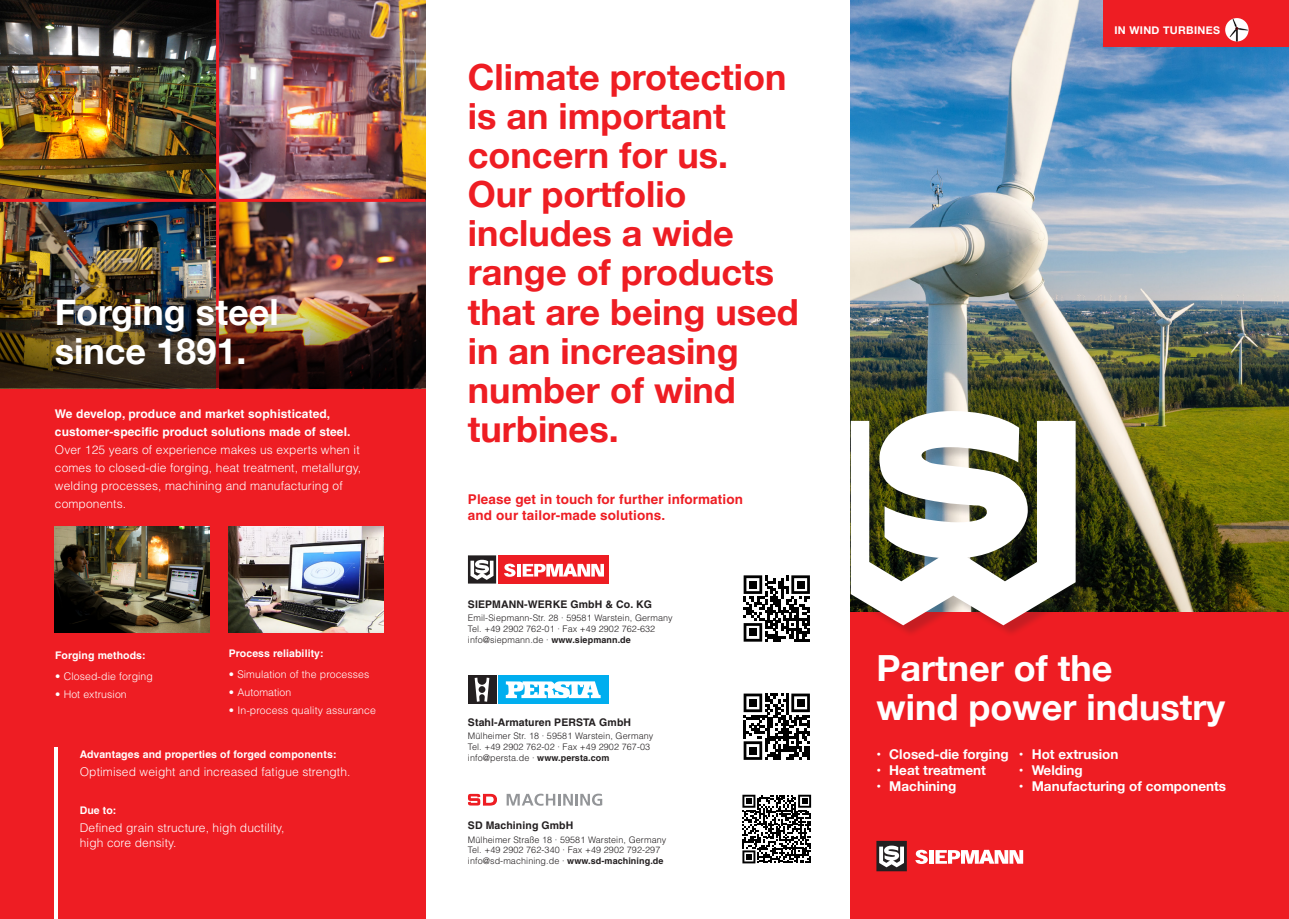
<style>
.page{position:relative;width:1289px;height:919px;background:#fff}
.page>*{position:absolute;margin:0;border:0;box-sizing:border-box;transform-origin:0 0}
.t1{font:700 36px/39px "Helvetica Neue";color:#ee1d23}
.t2{font:700 36px/39px "Helvetica Neue";color:#fff}
.t3{font:700 13.5px "Helvetica Neue";color:#fff}
.t4{font:700 13.5px/16.5px "Helvetica LT Std";letter-spacing:.01em;color:#ee1d23}
.t5{font:300 12px/18px "Helvetica LT Std";letter-spacing:.01em;color:#fff}
.t6{font:700 12px/18px "Helvetica LT Std";letter-spacing:.01em;color:#fff}
.t7{font:700 10.65px "Helvetica Neue";letter-spacing:.03em;color:#fff}
.t8{font:300 10.5px "Helvetica LT Std";letter-spacing:.01em;color:#fff}
.t9{font:700 10.5px "Helvetica LT Std";letter-spacing:.01em;color:#fff}
.t10{font:700 10.5px "Helvetica LT Std";letter-spacing:.01em;color:#231f20}
.t11{font:300 9px/10.8px "Helvetica LT Std";letter-spacing:.01em;color:#231f20}
.s1{font-weight:700}
</style>
<div class="page">
<img style="left:850px;top:0;width:438px;height:612px">
<div style="left:0;top:383px;width:425px;height:535px;background:#ee1d23"></div>
<hr style="left:55px;top:747px;width:3px;height:171px;background:#fff">
<img style="left:0;top:0;width:425px;height:284px">
<div style="left:850px;top:612px;width:438px;height:306px;background:#ee1d23"></div>
<div style="left:850px;top:413px;width:238px;height:225px;background:#231f20;opacity:.2"></div>
<svg style="left:850px;top:411px;width:225px;height:214px"></svg>
<div style="left:1103px;top:0;width:185px;height:47px;background:#ee1d23"></div>
<img style="left:55px;top:526px;width:154px;height:106px">
<img style="left:229px;top:526px;width:154px;height:106px">
<img style="left:1225px;top:18px;width:23px;height:23px;border-radius:12px">
<hr style="left:216px;top:0;width:3px;height:396px;background:#ee1d23">
<hr style="left:0;top:199px;width:425px;height:3px;background:#ee1d23">
<img style="left:0;top:284px;width:425px;height:104px">
<div style="left:876px;top:840px;width:30px;height:31px;background:#231f20"></div>
<svg style="left:879px;top:845px;width:25px;height:22px"></svg>
<svg style="left:915px;top:849px;width:12px;height:14px"></svg>
<hr style="left:929px;top:850px;width:4px;height:13px;background:#fff">
<svg style="left:935px;top:849px;width:88px;height:14px"></svg>
<svg style="left:743px;top:575px;width:67px;height:66px"></svg>
<div style="left:749px;top:580px;width:8px;height:8px;background:#000"></div>
<div style="left:796px;top:580px;width:8px;height:8px;background:#000"></div>
<div style="left:749px;top:628px;width:8px;height:8px;background:#000"></div>
<div style="left:468px;top:675px;width:28px;height:28px;background:#231f20"></div>
<svg style="left:474px;top:677px;width:15px;height:24px"></svg>
<div style="left:478px;top:686px;width:7px;height:6px;background:#231f20;border-radius:50%"></div>
<div style="left:498px;top:675px;width:110px;height:28px;background:#00aeef"></div>
<svg style="left:506px;top:681px;width:94px;height:17px;background:#beeafa"></svg>
<svg style="left:743px;top:693px;width:67px;height:66px"></svg>
<div style="left:749px;top:698px;width:8px;height:8px;background:#000"></div>
<div style="left:796px;top:698px;width:8px;height:8px;background:#000"></div>
<div style="left:749px;top:746px;width:8px;height:8px;background:#000"></div>
<svg style="left:468px;top:793px;width:29px;height:12px"></svg>
<svg style="left:506px;top:793px;width:96px;height:12px"></svg>
<svg style="left:742px;top:794px;width:69px;height:69px"></svg>
<div style="left:498px;top:555px;width:111px;height:28px;background:#ee1d23"></div>
<div style="left:468px;top:555px;width:28px;height:28px;background:#231f20"></div>
<svg style="left:470px;top:559px;width:23px;height:21px"></svg>
<svg style="left:504px;top:563px;width:11px;height:13px"></svg>
<hr style="left:517px;top:564px;width:4px;height:12px;background:#fff">
<svg style="left:522px;top:563px;width:82px;height:13px"></svg>
<h1 class="t2" style="left:55px;top:293px;width:225px">Forging steel since 1891.</h1>
<h3 class="t6" style="left:55px;top:404px;width:297px">We develop, produce and market sophisticated, customer-specific product solutions made of steel.</h3>
<h3 class="t5" style="left:55px;top:440px;width:308px">Over 125 years of experience makes us experts when it comes to closed-die forging, heat treatment, metallurgy, welding processes, machining and manufacturing of components.</h3>
<p class="t9" style="left:55px;top:648px;width:92px">Forging methods:</p>
<p class="t8" style="left:55px;top:669px;width:99px">• Closed-die forging</p>
<p class="t8" style="left:55px;top:687px;width:73px">• Hot extrusion</p>
<p class="t9" style="left:229px;top:647px;width:96px">Process reliability:</p>
<p class="t8" style="left:229px;top:668px;width:142px">• Simulation of the processes</p>
<p class="t8" style="left:229px;top:686px;width:64px">• Automation</p>
<p class="t8" style="left:229px;top:704px;width:148px">• In-process quality assurance</p>
<p class="t9" style="left:80px;top:748px;width:258px">Advantages and properties of forged components:</p>
<h3 class="t5" style="left:80px;top:763px;width:272px">Optimised weight and increased fatigue strength.</h3>
<p class="t9" style="left:80px;top:804px;width:38px">Due to:</p>
<h3 class="t5" style="left:80px;top:820px;width:206px;line-height:14.4px">Defined grain structure, high ductility, high core density.</h3>
<h1 class="t1" style="left:468px;top:59px;width:332px">Climate protection is an important concern for us.<br>Our portfolio includes a wide range of products that are being used in an increasing number of wind turbines.</h1>
<h2 class="t4" style="left:468px;top:490px;width:276px">Please get in touch for further information and our tailor-made solutions.</h2>
<p class="t10" style="left:468px;top:597px;width:185px">SIEPMANN-WERKE GmbH &amp; Co. KG</p>
<p class="t11" style="left:468px;top:612px;width:206px">Emil-Siepmann-Str. 28 · 59581 Warstein, Germany<br>Tel. +49 2902 762-01 · Fax +49 2902 762-632 info@siepmann.de · <span class="s1">www.siepmann.de</span></p>
<p class="t10" style="left:468px;top:715px;width:165px">Stahl-Armaturen PERSTA GmbH</p>
<p class="t11" style="left:468px;top:730px;width:187px">Mülheimer Str. 18 · 59581 Warstein, Germany<br>Tel. +49 2902 762-02 · Fax +49 2902 767-03 info@persta.de · <span class="s1">www.persta.com</span></p>
<p class="t10" style="left:468px;top:818px;width:107px">SD Machining GmbH</p>
<p class="t11" style="left:468px;top:833px;width:200px">Mülheimer Straße 18 · 59581 Warstein, Germany<br>Tel. +49 2902 762-340 · Fax +49 2902 792-297 info@sd-machining.de · <span class="s1">www.sd-machining.de</span></p>
<p class="t7" style="left:1114px;top:22px;width:107px">IN WIND TURBINES</p>
<h1 class="t2" style="left:876px;top:649px;width:350px">Partner of the<br>wind power industry</h1>
<h2 class="t3" style="left:876px;top:743px;width:134px">• Closed-die forging</h2>
<h2 class="t3" style="left:876px;top:759px;width:111px">• Heat treatment</h2>
<h2 class="t3" style="left:876px;top:775px;width:81px">• Machining</h2>
<h2 class="t3" style="left:1018px;top:743px;width:101px">• Hot extrusion</h2>
<h2 class="t3" style="left:1018px;top:759px;width:66px">• Welding</h2>
<h2 class="t3" style="left:1018px;top:775px;width:209px">• Manufacturing of components</h2>
</div>
